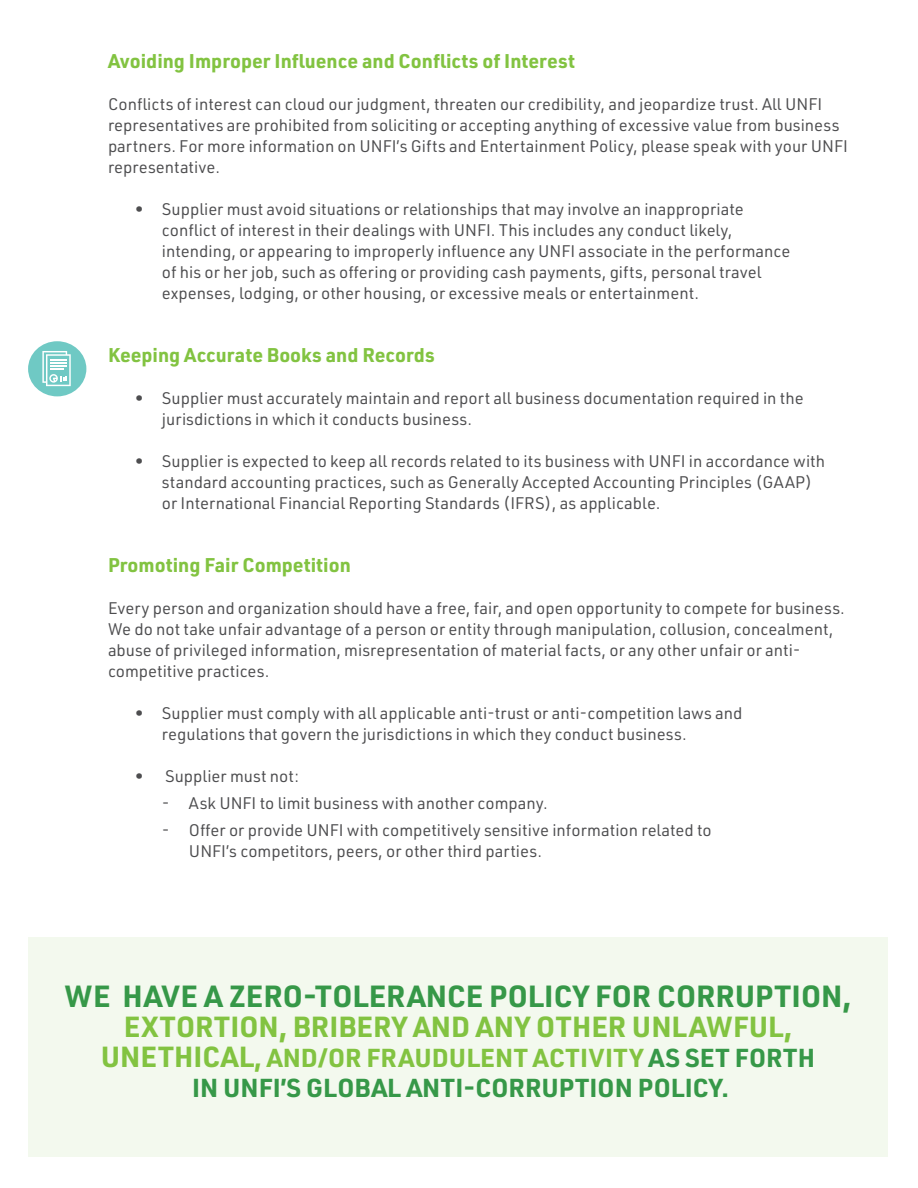
<style>
.page{position:relative;width:918px;height:1188px;background:#fff}
.page>*{position:absolute;margin:0;border:0;box-sizing:border-box;transform-origin:0 0}
.t1{font:700 30px "URWDIN";color:#369848}
.t2{font:700 28.5px "URWDIN";color:#82c341}
.t3{font:700 25.5px/30px "URWDIN";color:#369848;text-align:center}
.t4{font:700 19.5px "URWDIN";color:#82c341}
.t5{font:16.5px/21px "URWDIN";color:#4d4d4f}
.s1{font-size:28.5px;color:#82c341}
.s2{color:#82c341}
</style>
<div class="page">
<div style="left:28px;top:937px;width:860px;height:220px;background:#f3f9ee"></div>
<div style="left:28px;top:341px;width:58px;height:55px;background:#6fc9c4;border-radius:50%"></div>
<svg style="left:42px;top:351px;width:29px;height:35px"></svg>
<hr style="left:917px;top:83px;width:1px;height:335px;background:#f3f9ee">
<p class="t4" style="left:108px;top:48px;width:469px">Avoiding Improper Influence and Conflicts of Interest</p>
<p class="t5" style="left:108px;top:93px;width:741px">Conflicts of interest can cloud our judgment, threaten our credibility, and jeopardize trust. All UNFI representatives are prohibited from soliciting or accepting anything of excessive value from business partners. For more information on UNFI’s Gifts and Entertainment Policy, please speak with your UNFI representative.</p>
<p class="t5" style="left:162px;top:198px;width:630px;text-indent:-27px">• Supplier must avoid situations or relationships that may involve an inappropriate conflict of interest in their dealings with UNFI. This includes any conduct likely, intending, or appearing to improperly influence any UNFI associate in the performance of his or her job, such as offering or providing cash payments, gifts, personal travel expenses, lodging, or other housing, or excessive meals or entertainment.</p>
<p class="t4" style="left:108px;top:342px;width:328px">Keeping Accurate Books and Records</p>
<p class="t5" style="left:162px;top:387px;width:643px;text-indent:-27px">• Supplier must accurately maintain and report all business documentation required in the jurisdictions in which it conducts business.</p>
<p class="t5" style="left:162px;top:450px;width:665px;text-indent:-27px">• Supplier is expected to keep all records related to its business with UNFI in accordance with standard accounting practices, such as Generally Accepted Accounting Principles (GAAP) or International Financial Reporting Standards (IFRS), as applicable.</p>
<p class="t4" style="left:108px;top:552px;width:244px">Promoting Fair Competition</p>
<p class="t5" style="left:108px;top:597px;width:738px">Every person and organization should have a free, fair, and open opportunity to compete for business.<br>We do not take unfair advantage of a person or entity through manipulation, collusion, concealment, abuse of privileged information, misrepresentation of material facts, or any other unfair or anti&shy;competitive practices.</p>
<p class="t5" style="left:162px;top:702px;width:582px;text-indent:-27px">• Supplier must comply with all applicable anti-trust or anti-competition laws and regulations that govern the jurisdictions in which they conduct business.</p>
<p class="t5" style="left:135px;top:765px;width:166px">• Supplier must not:</p>
<p class="t5" style="left:162px;top:792px;width:387px">- Ask UNFI to limit business with another company.</p>
<p class="t5" style="left:189px;top:819px;width:524px;text-indent:-27px">- Offer or provide UNFI with competitively sensitive information related to<br>UNFI’s competitors, peers, or other third parties.</p>
<h1 class="t1" style="left:65px;top:975px;width:788px">WE HAVE A ZERO-TOLERANCE POLICY FOR CORRUPTION,</h1>
<h2 class="t2" style="left:124px;top:1007px;width:670px">EXTORTION, BRIBERY AND ANY OTHER UNLAWFUL,</h2>
<h3 class="t3" style="left:101px;top:1041px;width:716px"><span class="s1">UNETHICAL</span><span class="s2">, AND/OR FRAUDULENT ACTIVITY</span> AS SET FORTH<br>IN UNFI’S GLOBAL ANTI-CORRUPTION POLICY.</h3>
</div>
